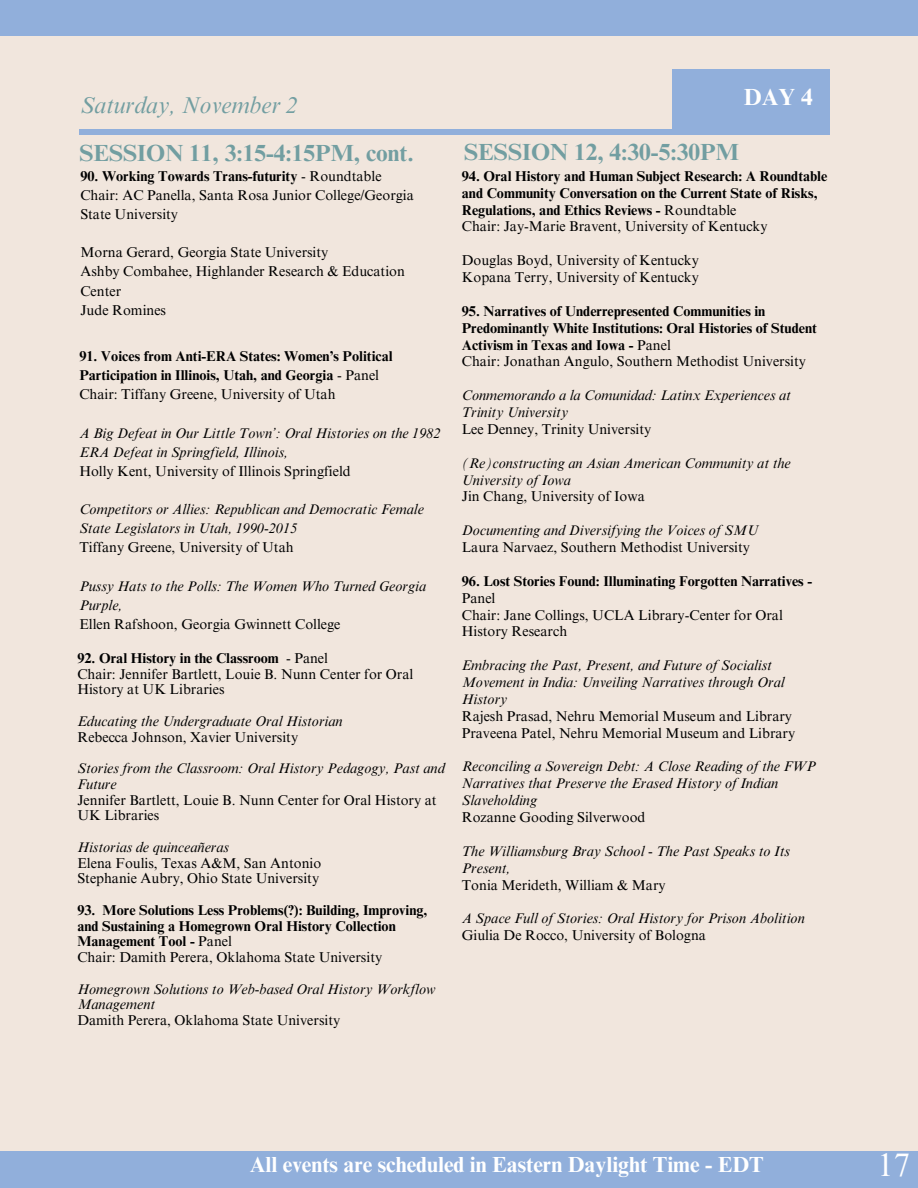
<style>
.page{position:relative;width:918px;height:1188px;background:#f1e6dd}
.page>*{position:absolute;margin:0;border:0;box-sizing:border-box;transform-origin:0 0}
.t1{font:32.55px "Times NRMT Pro";color:#fff}
.t2{font:700 23.4px "Times NRMT Pro";color:#729ea1}
.t3{font:italic 23.4px "Times NRMT Pro";color:#729ea1}
.t4{font:700 23.4px "Times NRMT Pro";color:#fff}
.t5{font:700 21.9px "Times NRMT Pro";color:#fff}
.t6{font:14.25px/15.8px "Times NRMT Pro";color:#000}
.t7{font:italic 14.25px/16.8px "Times NRMT Pro";color:#000}
.t8{font:700 14.25px/16.8px "Times NRMT Pro";color:#000}
.s1{font-weight:400}
.s2{font-style:normal}
</style>
<div class="page">
<div style="left:79px;top:130px;width:751px;height:5px;background:#91afdb"></div>
<div style="left:672px;top:69px;width:158px;height:63px;background:#91afdb"></div>
<div style="left:0;top:1151px;width:918px;height:37px;background:#91afdb"></div>
<div style="left:0;top:0;width:918px;height:36px;background:#91afdb"></div>
<h3 class="t3" style="left:80px;top:96px;width:219px">Saturday, November 2</h3>
<h1 class="t4" style="left:744px;top:88px;width:71px">DAY 4</h1>
<h1 class="t2" style="left:79px;top:144px;width:336px">SESSION 11, 3:15-4:15PM, cont.</h1>
<p class="t2" style="left:464px;top:143px;width:276px">SESSION 12, 4:30-5:30PM</p>
<p class="t8" style="left:462px;top:169px;width:367px">94. Oral History and Human Subject Research: A Roundtable and Community Conversation on the Current State of Risks,<br>Regulations, and Ethics Reviews - <span class="s1">Roundtable</span></p>
<p class="t6" style="left:462px;top:220px;width:307px">Chair: Jay-Marie Bravent, University of Kentucky</p>
<p class="t6" style="left:462px;top:254px;width:239px">Douglas Boyd, University of Kentucky</p>
<p class="t6" style="left:462px;top:271px;width:239px">Kopana Terry, University of Kentucky</p>
<p class="t8" style="left:462px;top:304px;width:357px">95. Narratives of Underrepresented Communities in<br>Predominantly White Institutions: Oral Histories of Student<br>Activism in Texas and Iowa - <span class="s1">Panel</span></p>
<p class="t6" style="left:462px;top:355px;width:346px">Chair: Jonathan Angulo, Southern Methodist University</p>
<p class="t7" style="left:462px;top:389px;width:331px">Conmemorando a la Comunidad: Latinx Experiences at<br>Trinity University</p>
<p class="t6" style="left:462px;top:423px;width:191px">Lee Denney, Trinity University</p>
<p class="t7" style="left:462px;top:456px;width:330px">(Re)constructing an Asian American Community at the<br>University of Iowa</p>
<p class="t6" style="left:462px;top:490px;width:185px">Jin Chang, University of Iowa</p>
<p class="t7" style="left:462px;top:524px;width:298px">Documenting and Diversifying the Voices of SMU</p>
<p class="t6" style="left:462px;top:541px;width:290px">Laura Narvaez, Southern Methodist University</p>
<p class="t8" style="left:462px;top:574px;width:352px">96. Lost Stories Found: Illuminating Forgotten Narratives -<br><span class="s1">Panel</span></p>
<p class="t6" style="left:462px;top:608px;width:323px;line-height:16.8px">Chair: Jane Collings, UCLA Library-Center for Oral<br>History Research</p>
<p class="t7" style="left:462px;top:659px;width:324px">Embracing the Past, Present, and Future of Socialist<br>Movement in India: Unveiling Narratives through Oral<br>History</p>
<p class="t6" style="left:462px;top:709px;width:335px;line-height:16.8px">Rajesh Prasad, Nehru Memorial Museum and Library<br>Praveena Patel, Nehru Memorial Museum and Library</p>
<p class="t7" style="left:462px;top:760px;width:356px">Reconciling a Sovereign Debt: A Close Reading of the FWP<br>Narratives that Preserve the Erased History of Indian<br>Slaveholding</p>
<p class="t6" style="left:462px;top:811px;width:185px">Rozanne Gooding Silverwood</p>
<p class="t7" style="left:462px;top:844px;width:330px">The Williamsburg Bray School - The Past Speaks to Its<br>Present,</p>
<p class="t6" style="left:462px;top:879px;width:205px">Tonia Merideth, William &amp; Mary</p>
<p class="t7" style="left:462px;top:912px;width:345px">A Space Full of Stories: Oral History for Prison Abolition</p>
<h2 class="t6" style="left:462px;top:929px;width:246px">Giulia De Rocco, University of Bologna</h2>
<p class="t8" style="left:80px;top:169px;width:303px">90. Working Towards Trans-futurity <span class="s1">- Roundtable</span></p>
<p class="t6" style="left:80px;top:187px;width:335px;line-height:19.2px">Chair: AC Panella, Santa Rosa Junior College/Georgia<br>State University</p>
<p class="t6" style="left:80px;top:246px;width:249px">Morna Gerard, Georgia State University</p>
<p class="t6" style="left:80px;top:264px;width:326px;line-height:19.2px">Ashby Combahee, Highlander Research &amp; Education<br>Center</p>
<p class="t6" style="left:80px;top:304px;width:87px">Jude Romines</p>
<p class="t8" style="left:79px;top:348px;width:315px;line-height:19.2px">91. Voices from Anti-ERA States: Women’s Political<br>Participation in Illinois, Utah, and Georgia <span class="s1">- Panel</span></p>
<p class="t6" style="left:79px;top:388px;width:258px">Chair: Tiffany Greene, University of Utah</p>
<p class="t7" style="left:79px;top:425px;width:363px;line-height:19.2px">A Big Defeat in Our Little Town’: Oral Histories on the 1982<br>ERA Defeat in Springfield, Illinois,</p>
<p class="t6" style="left:79px;top:465px;width:273px">Holly Kent, University of Illinois Springfield</p>
<p class="t7" style="left:79px;top:501px;width:346px;line-height:19.2px">Competitors or Allies: Republican and Democratic Female<br>State Legislators in Utah, 1990-2015</p>
<p class="t6" style="left:79px;top:541px;width:216px">Tiffany Greene, University of Utah</p>
<p class="t7" style="left:79px;top:578px;width:348px;line-height:19.2px">Pussy Hats to the Polls: The Women Who Turned Georgia<br>Purple,</p>
<p class="t6" style="left:79px;top:618px;width:263px">Ellen Rafshoon, Georgia Gwinnett College</p>
<p class="t6" style="left:77px;top:652px;width:337px;text-indent:209px">- Panel<br>Chair: Jennifer Bartlett, Louie B. Nunn Center for Oral<br>History at UK Libraries</p>
<p class="t7" style="left:77px;top:715px;width:267px;line-height:15.8px">Educating the Undergraduate Oral Historian<br><span class="s2">Rebecca Johnson, Xavier University</span></p>
<p class="t7" style="left:77px;top:762px;width:369px;line-height:15.8px">Stories from the Classroom: Oral History Pedagogy, Past and<br>Future</p>
<p class="t6" style="left:77px;top:794px;width:361px">Jennifer Bartlett, Louie B. Nunn Center for Oral History at<br>UK Libraries</p>
<p class="t7" style="left:77px;top:840px;width:153px">Historias de quinceañeras</p>
<p class="t6" style="left:77px;top:857px;width:245px">Elena Foulis, Texas A&amp;M, San Antonio</p>
<p class="t6" style="left:77px;top:873px;width:243px">Stephanie Aubry, Ohio State University</p>
<p class="t8" style="left:77px;top:904px;width:352px;line-height:15.8px">93. More Solutions Less Problems(?): Building, Improving, and Sustaining a Homegrown Oral History Collection<br>Management Tool - <span class="s1">Panel</span></p>
<p class="t6" style="left:77px;top:951px;width:306px">Chair: Damith Perera, Oklahoma State University</p>
<p class="t7" style="left:77px;top:983px;width:360px;line-height:15.8px">Homegrown Solutions to Web-based Oral History Workflow<br>Management</p>
<p class="t6" style="left:77px;top:1014px;width:264px">Damith Perera, Oklahoma State University</p>
<h2 class="t8" style="left:77px;top:651px;width:203px">92. Oral History in the Classroom</h2>
<p class="t5" style="left:250px;top:1156px;width:516px">All events are scheduled in Eastern Daylight Time - EDT</p>
<p class="t1" style="left:878px;top:1153px;width:34px">17</p>
</div>
